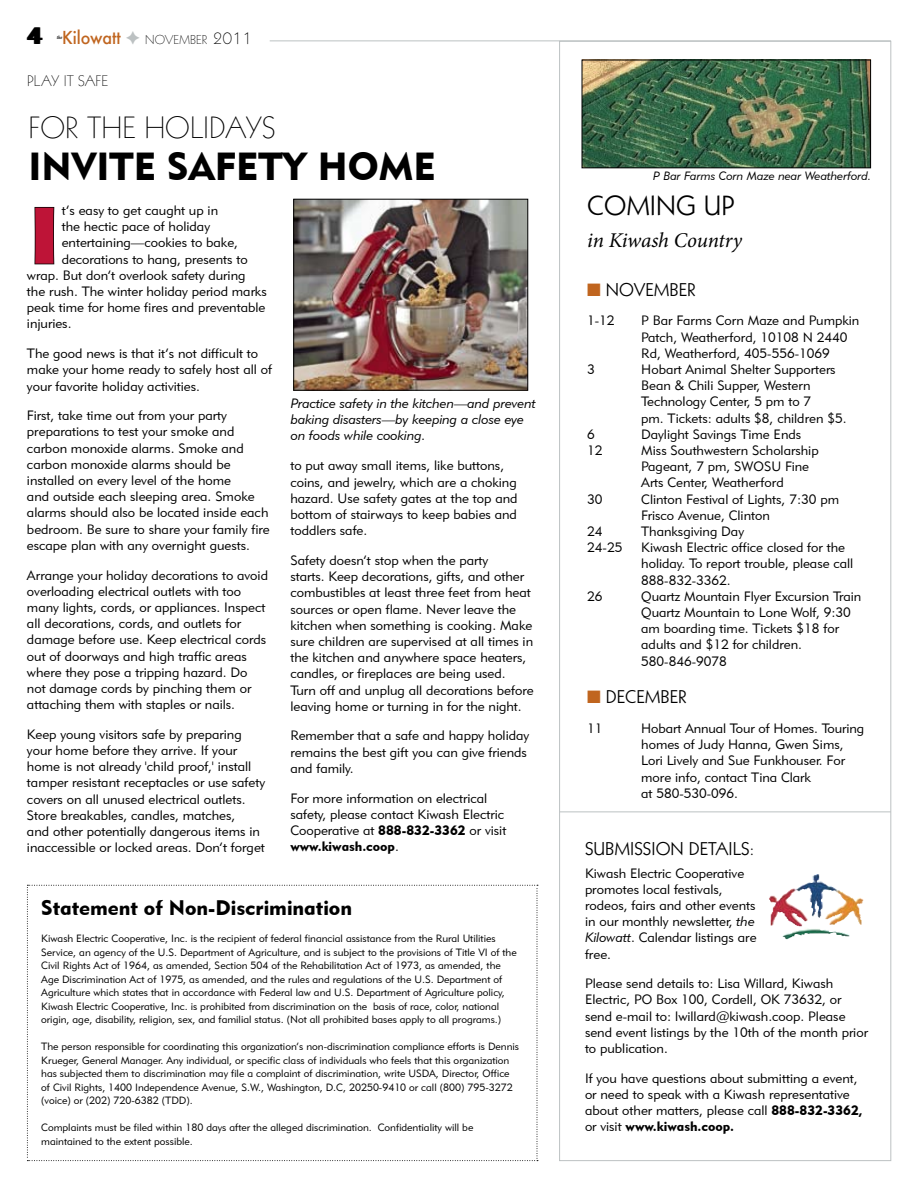
<style>
.page{position:relative;width:918px;height:1188px;background:#fff}
.page>*{position:absolute;margin:0;border:0;box-sizing:border-box;transform-origin:0 0}
.t1{font:900 78.75px "Lithos Pro";color:#be1437}
.t2{font:39px "Geometric 415 BT Black A";color:#000}
.t3{font:30px "Geometric 231 BT Light C";color:#000}
.t4{font:27px "Geometric 231 BT Roman C";color:#000}
.t5{font:24px "Geometric";color:#000}
.t6{font:21px "Geometric 415 BT Black A";color:#000}
.t7{font:italic 21px "Minion Pro";letter-spacing:-.01em;color:#000}
.t8{font:18px "Geometric 231 BT Roman C";color:#000}
.t9{font:500 17.55px "Futura";color:#c0651f;scale:.92 1}
.t10{font:15px "Geometric 231 BT Light C";color:#000}
.t11{font:13.5px/16.2px "Geometric 415 BT Lite A";color:#000}
.t12{font:13.5px/16.2px "Geometric 415 BT Lite Italic A";color:#000}
.t13{font:13.5px "Geometric 415 BT Black A";color:#000}
.t14{font:12.6px "Geometric 231 BT Light C";color:#000}
.t15{font:12px "Geometric 415 BT Lite Italic A";color:#000}
.t16{font:10.5px/13.5px "Geometric 415 BT Lite A";color:#000}
.t17{font:italic 700 condensed 5.1px "Minion Pro";color:#000;scale:.92 1}
.s1{font-size:18px}
.s2{font-family:"Geometric 415 BT Black A"}
.s3{font-family:"Geometric 415 BT Lite A"}
.s4{color:#c0651f}
.s5{font-family:"Geometric 415 BT Lite Italic A"}
.s6{font-family:"Times"}
</style>
<div class="page">
<hr style="left:270px;top:40px;width:621px;height:1px;background:#bcc1c2">
<hr style="left:560px;top:812px;width:331px;height:1px;background:#bcc1c2">
<img style="left:769px;top:874px;width:47px;height:52px">
<img style="left:584px;top:62px;width:285px;height:104px">
<div style="left:582px;top:60px;width:289px;height:108px;border:1px solid #000"></div>
<svg style="left:34px;top:206px;width:21px;height:59px"></svg>
<img style="left:295px;top:201px;width:231px;height:188px">
<div style="left:293px;top:199px;width:235px;height:192px;border:1px solid #000"></div>
<svg style="left:27px;top:885px;width:511px;height:276px"></svg>
<h3 class="t5" style="left:27px;top:25px;width:18px">4</h3>
<p class="t17" style="left:57px;top:34px;width:8px">the</p>
<p class="t9" style="left:62px;top:26px;width:65px">Kilowatt</p>
<p class="t14" style="left:145px;top:32px;width:109px">NOVEMBER <span class="s1">2011</span></p>
<p class="t10" style="left:27px;top:71px;width:76px">PLAY IT SAFE</p>
<h3 class="t3" style="left:29px;top:108px;width:136px">FOR THE HOL</h3>
<h3 class="t3" style="left:203px;top:108px;width:23px">IDAYS</h3>
<h2 class="t2" style="left:29px;top:143px;width:20px">INVI</h2>
<h2 class="t2" style="left:110px;top:143px;width:268px">TE SAFETY HOME</h2>
<h1 class="t1" style="left:27px;top:187px;width:36px">I</h1>
<p class="t11" style="left:62px;top:202px;width:158px">t’s easy to get caught up in</p>
<p class="t11" style="left:62px;top:218px;width:150px">the hectic pace of holiday</p>
<p class="t11" style="left:62px;top:234px;width:178px">entertaining—cookies to bake,</p>
<p class="t11" style="left:62px;top:251px;width:188px">decorations to hang, presents to</p>
<p class="t11" style="left:27px;top:267px;width:220px">wrap. But don’t overlook safety during</p>
<p class="t11" style="left:27px;top:283px;width:241px">the rush. The winter holiday period marks</p>
<p class="t11" style="left:27px;top:299px;width:240px">peak time for home fires and preventable</p>
<p class="t11" style="left:27px;top:315px;width:46px">injuries.</p>
<p class="t11" style="left:27px;top:345px;width:247px">The good news is that it’s not difficult to make your home ready to safely host all of your favorite holiday activities.</p>
<p class="t11" style="left:27px;top:407px;width:244px">First, take time out from your party preparations to test your smoke and carbon monoxide alarms. Smoke and carbon monoxide alarms should be installed on every level of the home<br>and outside each sleeping area. Smoke alarms should also be located inside each bedroom. Be sure to share your family fire escape plan with any overnight guests.</p>
<p class="t11" style="left:27px;top:566px;width:243px">Arrange your holiday decorations to avoid overloading electrical outlets with too many lights, cords, or appliances. Inspect all decorations, cords, and outlets for damage before use. Keep electrical cords out of doorways and high traffic areas where they pose a tripping hazard. Do not damage cords by pinching them or attaching them with staples or nails.</p>
<p class="t11" style="left:27px;top:726px;width:240px">Keep young visitors safe by preparing your home before they arrive. If your home is not already 'child proof,' install tamper resistant receptacles or use safety covers on all unused electrical outlets.<br>Store breakables, candles, matches,<br>and other potentially dangerous items in inaccessible or locked areas. Don’t forget</p>
<p class="t12" style="left:291px;top:395px;width:246px">Practice safety in the kitchen—and prevent baking disasters—by keeping a close eye on foods while cooking.</p>
<p class="t11" style="left:290px;top:457px;width:229px">to put away small items, like buttons, coins, and jewelry, which are a choking hazard. Use safety gates at the top and bottom of stairways to keep babies and toddlers safe.</p>
<p class="t11" style="left:290px;top:552px;width:245px">Safety doesn’t stop when the party<br>starts. Keep decorations, gifts, and other combustibles at least three feet from heat sources or open flame. Never leave the kitchen when something is cooking. Make sure children are supervised at all times in the kitchen and anywhere space heaters, candles, or fireplaces are being used.<br>Turn off and unplug all decorations before leaving home or turning in for the night.</p>
<p class="t11" style="left:290px;top:727px;width:240px">Remember that a safe and happy holiday remains the best gift you can give friends and family.</p>
<p class="t11" style="left:290px;top:790px;width:217px">For more information on electrical safety, please contact Kiwash E lectric<br>Cooperative at <span class="s2">888-832-3362</span> or visit</p>
<p class="t13" style="left:290px;top:838px;width:110px">www.kiwash.coop<span class="s3">.</span></p>
<h3 class="t6" style="left:41px;top:895px;width:312px">Statement of Non-Discrimination</h3>
<p class="t16" style="left:41px;top:932px;width:477px">Kiwash Electric Cooperative, Inc. is the recipient of federal financial assistance from the Rural Utilities Service, an agency of the U.S. Department of Agriculture, and is subject to the provisions of Title VI of the Civil Rights Act of 1964, as amended, Section 504 of the Rehabilitation Act of 1973, as amended, the Age Discrimination Act of 1975, as amended, and the rules and regulations of the U.S. Department of Agriculture which states that in accordance with Federal law and U.S. Department of Agriculture policy, Kiwash E lectric Cooperative, Inc. is prohibited from discrimination on the basis of race, color, national origin, age, disability, religion, sex, and familial status. (Not all prohibited bases apply to all programs.)</p>
<p class="t16" style="left:41px;top:1040px;width:479px">The person responsible for coordinating this organization’s non-discrimination compliance efforts is Dennis Krueger, General Manager. Any individual, or specific class of individuals who feels that this organization has subjected them to discrimination may file a complaint of discrimination, write USDA, Director, Office of Civil Rights, 1400 Independence Avenue, S.W., Washington, D.C, 20250-9410 or call (800) 795-3272 (voice) or (202) 720-6382 (TDD).</p>
<p class="t16" style="left:41px;top:1121px;width:434px">Complaints must be filed within 180 days after the alleged discrimination. Confidentiality will be maintained to the extent possible.</p>
<p class="t15" style="left:653px;top:168px;width:220px">P Bar Farms Corn Maze near Weatherford.</p>
<h3 class="t4" style="left:587px;top:188px;width:149px">COMING UP</h3>
<h3 class="t7" style="left:587px;top:226px;width:156px">in Kiwash Country</h3>
<h3 class="t8" style="left:587px;top:278px;width:110px"><span class="s4">■</span> NOVEMBER</h3>
<p class="t11" style="left:587px;top:312px;width:46px">1-12 P</p>
<p class="t11" style="left:653px;top:312px;width:208px">Bar Farms Corn Maze and Pumpkin</p>
<p class="t11" style="left:587px;top:329px;width:32px">P</p>
<p class="t11" style="left:648px;top:329px;width:201px">atch, Weatherford, 10108 N 2440</p>
<p class="t11" style="left:587px;top:345px;width:33px">R</p>
<p class="t11" style="left:650px;top:345px;width:182px">d, Weatherford, 405-556-1069</p>
<p class="t11" style="left:587px;top:361px;width:9px">3</p>
<p class="t11" style="left:641px;top:361px;width:207px">Hobart Animal Shelter Supporters<br>Bean &amp; Chili Supper, Western<br>Technology Center, 5 pm to 7<br>pm. Tickets: adults $8, children $5.</p>
<p class="t11" style="left:587px;top:426px;width:37px">6 D</p>
<p class="t11" style="left:651px;top:426px;width:152px">aylight Savings Time E nds</p>
<p class="t11" style="left:587px;top:442px;width:42px">12 M</p>
<p class="t11" style="left:653px;top:442px;width:167px">iss Southwestern Scholarship</p>
<p class="t11" style="left:587px;top:458px;width:32px">P</p>
<p class="t11" style="left:648px;top:458px;width:162px">ageant, 7 pm, SWOS U Fine</p>
<p class="t11" style="left:587px;top:474px;width:33px">A</p>
<p class="t11" style="left:650px;top:474px;width:135px">rts Center, Weatherford</p>
<p class="t11" style="left:587px;top:491px;width:17px">30</p>
<p class="t11" style="left:641px;top:491px;width:199px">Clinton Festival of Lights, 7:30 pm</p>
<p class="t11" style="left:587px;top:507px;width:32px">F</p>
<p class="t11" style="left:648px;top:507px;width:124px">risco Avenue, Clinton</p>
<p class="t11" style="left:587px;top:523px;width:17px">24</p>
<p class="t11" style="left:641px;top:523px;width:104px">Thanksgiving Day</p>
<p class="t11" style="left:587px;top:539px;width:37px">24-25</p>
<p class="t11" style="left:641px;top:539px;width:214px">Kiwash Electric office closed for the holiday. To report trouble, please call<br>888-832-3362.</p>
<p class="t11" style="left:587px;top:588px;width:17px">26</p>
<p class="t11" style="left:641px;top:588px;width:222px">Quartz Mountain Flyer Excursion Train<br>Quartz Mountain to Lone Wolf, 9:30 am boarding time. Tickets $18 for adults and $12 for children.<br>580-846-9078</p>
<h3 class="t8" style="left:587px;top:685px;width:101px"><span class="s4">■</span> DECEMBER</h3>
<p class="t11" style="left:587px;top:720px;width:17px">11</p>
<p class="t11" style="left:641px;top:720px;width:224px">Hobart Annual Tour of Homes. Touring homes of Judy Hanna, Gwen Sims,<br>Lori Lively and Sue Funkhouser. For more info, contact Tina Clark<br>at 580-530-096.</p>
<h3 class="t8" style="left:585px;top:837px;width:171px">SUBMISSION DETAILS:</h3>
<p class="t11" style="left:585px;top:865px;width:173px">Kiwash E lectric Cooperative promotes local festivals, rodeos, fairs and other events in our monthly newsletter, <span class="s5">the<br>Kilowatt</span>. Calendar listings are free.</p>
<p class="t11" style="left:585px;top:975px;width:285px">Please send details to: Lisa Willard, Kiwash<br>E lectric, PO Box 100, Cordell, OK 73632, or send e-mail to: lwillard@kiwash.coop. Please send event listings by the 10th of the month prior to publication<span class="s6">.</span></p>
<p class="t11" style="left:585px;top:1070px;width:279px">If you have questions about submitting a event, or need to speak with a Kiwash representative about other matters, please call <span class="s2">888-832-3362,</span></p>
<p class="t13" style="left:585px;top:1118px;width:151px"><span class="s3">or visit</span> www.kiwash.coop.</p>
</div>
